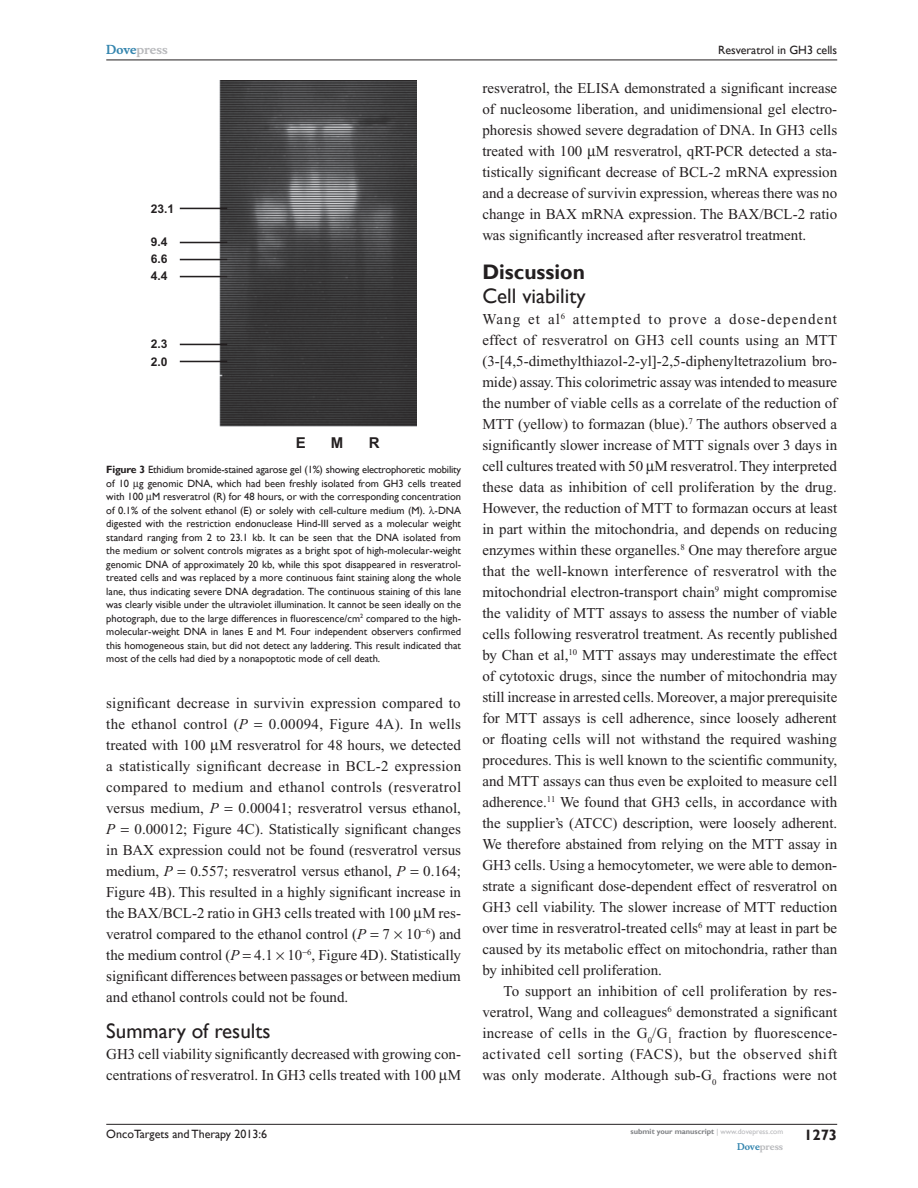
<style>
.page{position:relative;width:918px;height:1188px;background:#fff}
.page>*{position:absolute;margin:0;border:0;box-sizing:border-box;transform-origin:0 0}
.H2-after-H1{font:21px "Gill Sans";color:#231f20}
.t1{font:700 21px "Gill Sans";color:#231f20}
.TxF{font:15px/21px "Times New Roman";color:#231f20;text-align:justify}
.Tx{font:15px/21px "Times New Roman";letter-spacing:.01em;color:#231f20;text-align:justify}
.t2{font:700 15px "Gill Sans";color:#231f20}
.t3{font:700 15px "Arial";color:#231f20}
.TxF-2{font:italic 15px "Times New Roman";color:#231f20}
.t4{font:12px "Gill Sans";color:#231f20}
.t5{font:700 12px/17.1px "Arial";color:#231f20;text-align:justify}
.t6{font:700 12px "Musee";color:#b8b9bc}
.FC{font:10.5px/13.5px "Gill Sans";color:#231f20}
.t7{font:700 9px "Musee";color:#b8b9bc}
.t8{font:700 7.5px "Gill Sans";color:#808285}
.s1{color:#3485ae}
.s2{font-weight:700}
.s3{font-style:italic}
.s4{font-weight:400;color:#b8b9bc}
</style>
<div class="page">
<hr style="left:106px;top:1124px;width:731px;height:1px;background:#231f20">
<hr style="left:106px;top:60px;width:731px;height:1px;background:#231f20">
<img style="left:180px;top:81px;width:237px;height:345px">
<p class="t6" style="left:106px;top:43px;width:63px"><span class="s1">Dove</span>press</p>
<p class="t5" style="left:151px;top:200px;width:25px">23.1</p>
<p class="t5" style="left:151px;top:233px;width:18px">9.4<br>6.6<br>4.4</p>
<p class="t5" style="left:151px;top:335px;width:18px;line-height:17.9px">2.3<br>2.0</p>
<p class="t3" style="left:296px;top:434px;width:12px">E</p>
<p class="t3" style="left:331px;top:434px;width:14px">M</p>
<p class="t3" style="left:369px;top:434px;width:12px">R</p>
<p class="FC" style="left:106px;top:463px;width:356px"><span class="s2">Figure 3</span> Ethidium bromide-stained agarose gel (1%) showing electrophoretic mobility of 10 g genomic DNA, which had been freshly isolated from GH 3 cells treated with 100 M resveratrol (R) for 48 hours, or with the corresponding concentration of 0.1% of the solvent ethanol (E) or solely with cell-culture medium (M). -DNA digested with the restriction endonuclease Hind-III served as a molecular weight standard ranging from 2 to 23.1 kb. It can be seen that the DNA isolated from the medium or solvent controls migrates as a bright spot of high-molecular-weight genomic DNA of approximately 20 kb, while this spot disappeared in resveratrol&shy;treated cells and was replaced by a more continuous faint staining along the whole lane, thus indicating severe DNA degradation. The continuous staining of this lane was clearly visible under the ultraviolet illumination. It cannot be seen ideally on the photograph, due to the large differences in fluorescence/cm<sup>2</sup> compared to the high&shy;molecular-weight DNA in lanes E and M. Four independent observers confirmed this homogeneous stain, but did not detect any laddering. This result indicated that most of the cells had died by a nonapoptotic mode of cell death.</p>
<p class="TxF" style="left:106px;top:692px;width:356px">significant decrease in survivin expression compared to the ethanol control (<span class="s3">P</span></p>
<p class="TxF" style="left:106px;top:713px;width:356px;text-indent:162px">0.00094, Figure 4A). In wells treated with 100 M resveratrol for 48 hours, we detected a statistically significant decrease in BCL-2 expression compared to medium and ethanol controls (resveratrol versus medium, <span class="s3">P</span></p>
<p class="TxF" style="left:239px;top:797px;width:224px">0.00041; resveratrol versus ethanol,</p>
<p class="TxF" style="left:106px;top:818px;width:356px;text-indent:28px">0.00012; Figure 4C). Statistically significant changes in BAX expression could not be found (resveratrol versus medium, <span class="s3">P</span> 0.557; resveratrol versus ethanol, <span class="s3">P</span> 0.164; Figure 4B). This resulted in a highly significant increase in the BAX/BCL-2 ratio in GH3 cells treated with 100 M res&shy;veratrol compared to the ethanol control (<span class="s3">P</span> 7 10−<sup>6</sup>) and the medium control (<span class="s3">P</span> 4.1 10−<sup>6</sup>, Figure 4D). Statistically significant differences between passages or between medium and ethanol controls could not be found.</p>
<h2 class="H2-after-H1" style="left:106px;top:1018px;width:166px">Summary of results</h2>
<p class="TxF" style="left:106px;top:1043px;width:356px">GH3 cell viability significantly decreased with growing con&shy;centrations of resveratrol. In GH3 cells treated with 100 M</p>
<p class="TxF-2" style="left:106px;top:821px;width:11px">P</p>
<p class="t4" style="left:718px;top:43px;width:121px">Resveratrol in GH 3 cells</p>
<p class="TxF" style="left:482px;top:77px;width:356px">resveratrol, the ELISA demonstrated a significant increase of nucleosome liberation, and unidimensional gel electro&shy;phoresis showed severe degradation of DNA. In GH3 cells treated with 100 M resveratrol, qRT-PCR detected a sta&shy;tistically significant decrease of BCL-2 mRNA expression and a decrease of survivin expression, whereas there was no change in BAX mRNA expression. The BAX/BCL-2 ratio was significantly increased after resveratrol treatment.</p>
<h1 class="t1" style="left:482px;top:259px;width:104px">Discussion</h1>
<p class="H2-after-H1" style="left:482px;top:283px;width:105px">Cell viability</p>
<p class="TxF" style="left:482px;top:308px;width:357px">Wang et al<sup>6</sup> attempted to prove a dose-dependent effect of resveratrol on GH3 cell counts using an MTT (3-[4,5-dimethylthiazol-2-yl]-2,5-diphenyltetrazolium bro&shy;mide) assay. This colorimetric assay was intended to measure the number of viable cells as a correlate of the reduction of MTT (yellow) to formazan (blue).<sup>7</sup> The authors observed a significantly slower increase of MTT signals over 3 days in cell cultures treated with 50 M resveratrol. They interpreted these data as inhibition of cell proliferation by the drug.<br>However, the reduction of MTT to formazan occurs at least in part within the mitochondria, and depends on reducing enzymes within these organelles.<sup>8</sup> One may therefore argue that the well-known interference of resveratrol with the mitochondrial electron-transport chain<sup>9</sup> might compromise the validity of MTT assays to assess the number of viable cells following resveratrol treatment. As recently published by Chan et al,<sup>10</sup> MTT assays may underestimate the effect of cytotoxic drugs, since the number of mitochondria may still increase in arrested cells. Moreover, a major prerequisite for MTT assays is cell adherence, since loosely adherent or floating cells will not withstand the required washing procedures. This is well known to the scientific community, and MTT assays can thus even be exploited to measure cell adherence.<sup>11</sup> We found that GH3 cells, in accordance with the supplier’s (ATCC) description, were loosely adherent.<br>We therefore abstained from relying on the MTT assay in GH3 cells. Using a hemocytometer, we were able to demon&shy;strate a significant dose-dependent effect of resveratrol on GH3 cell viability. The slower increase of MTT reduction over time in resveratrol-treated cells<sup>6</sup> may at least in part be caused by its metabolic effect on mitochondria, rather than by inhibited cell proliferation.</p>
<p class="Tx" style="left:482px;top:980px;width:357px;text-indent:21px">To support an inhibition of cell proliferation by res&shy;veratrol, Wang and colleagues<sup>6</sup> demonstrated a significant increase of cells in the G<sub>0</sub>/G<sub>1</sub> fraction by fluorescence&shy;activated cell sorting (FACS), but the observed shift was only moderate. Although sub-G<sub>0</sub> fractions were not</p>
<p class="t4" style="left:106px;top:1127px;width:162px">OncoTargets and Therapy 2013:6</p>
<p class="t8" style="left:631px;top:1127px;width:154px">submit your manuscript <span class="s4">| www.dovepress.com</span></p>
<p class="t7" style="left:737px;top:1141px;width:48px"><span class="s1">Dove</span>press</p>
<p class="t2" style="left:804px;top:1126px;width:35px">1273</p>
</div>
